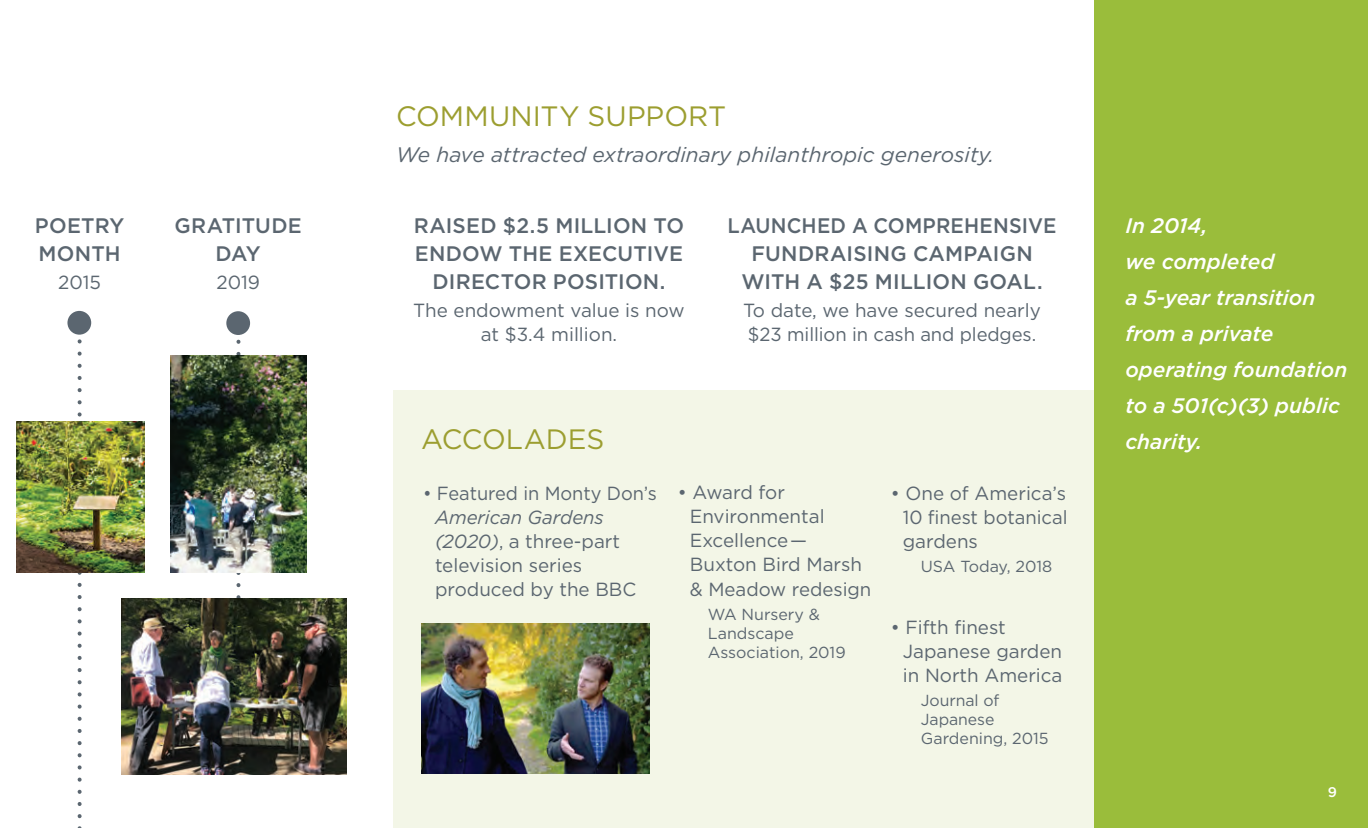
<style>
.page{position:relative;width:1368px;height:828px;background:#fff}
.page>*{position:absolute;margin:0;border:0;box-sizing:border-box;transform-origin:0 0}
.t1{font:28px "Gotham";color:#9c9e30}
.t2{font:italic 500 21px/36px "Gotham";letter-spacing:-.005em;color:#fff}
.t3{font:500 21px/28px "Gotham";letter-spacing:.01em;color:#5b6670;text-align:center}
.t4{font:500 21px/28px "Gotham";letter-spacing:.01em;color:#5b6670;text-align:center;scale:.95 1}
.t5{font:italic 21px "Gotham";color:#5b6670}
.t6{font:19px/24px "Gotham";color:#5b6670}
.t7{font:19px/24px "Gotham";color:#5b6670;scale:.94 1}
.t8{font:16px/19.2px "Gotham";color:#5b6670}
.t9{font:500 14px "Gotham";color:#fff}
.s1{font-style:italic}
</style>
<div class="page">
<div style="left:393px;top:390px;width:701px;height:438px;background:#f3f6e7"></div>
<div style="left:1094px;top:0;width:274px;height:828px;background:#9abd3b"></div>
<svg style="left:78px;top:339px;width:4px;height:489px"></svg>
<div style="left:67px;top:311px;width:24px;height:24px;background:#5b6670;border-radius:50%"></div>
<img style="left:17px;top:422px;width:128px;height:151px">
<img style="left:421px;top:623px;width:229px;height:151px">
<svg style="left:236px;top:339px;width:4px;height:260px"></svg>
<div style="left:226px;top:311px;width:24px;height:24px;background:#5b6670;border-radius:50%"></div>
<img style="left:121px;top:599px;width:226px;height:175px">
<img style="left:171px;top:356px;width:135px;height:217px">
<p class="t3" style="left:35px;top:211px;width:91px;text-align:left">POETRY<br>MONTH</p>
<p class="t6" style="left:58px;top:270px;width:44px">2015</p>
<p class="t3" style="left:175px;top:211px;width:129px">GRATITUDE</p>
<p class="t3" style="left:216px;top:239px;width:47px">DAY</p>
<p class="t6" style="left:216px;top:270px;width:45px">2019</p>
<p class="t1" style="left:396px;top:98px;width:332px">COMMUNITY SUPPORT</p>
<p class="t5" style="left:396px;top:141px;width:600px">We have attracted extraordinary philanthropic generosity.</p>
<p class="t3" style="left:414px;top:211px;width:272px">RAISED $2.5 MILLION TO<br>ENDOW THE EXECUTIVE<br>DIRECTOR POSITION.</p>
<p class="t6" style="left:413px;top:298px;width:273px;text-align:center">The endowment value is now at $3.4 million.</p>
<p class="t4" style="left:728px;top:211px;width:348px">LAUNCHED A COMPREHENSIVE<br>FUNDRAISING CAMPAIGN<br>WITH A $25 MILLION GOAL.</p>
<p class="t6" style="left:743px;top:298px;width:299px">To date, we have secured nearly $23 million in cash and pledges.</p>
<p class="t1" style="left:421px;top:421px;width:185px">ACCOLADES</p>
<p class="t7" style="left:435px;top:480px;width:238px;text-indent:-12px">• Featured in Monty Don’s<br><span class="s1">American Gardens (2020)</span>, a three-part television series produced by the BBC</p>
<p class="t6" style="left:690px;top:480px;width:183px;text-indent:-12px">• Award for<br>Environmental<br>Excellence—<br>Buxton Bird Marsh &amp; Meadow redesign</p>
<p class="t8" style="left:708px;top:604px;width:139px">WA Nursery &amp;<br>Landscape<br>Association, 2019</p>
<p class="t6" style="left:903px;top:480px;width:166px;text-align:justify;text-indent:-12px">• One of America’s 10 finest botanical gardens</p>
<p class="t8" style="left:921px;top:556px;width:133px">USA Today, 2018</p>
<p class="t6" style="left:903px;top:615px;width:161px;text-indent:-12px">• Fifth finest<br>Japanese garden in North America</p>
<p class="t8" style="left:921px;top:690px;width:80px">Journal of</p>
<p class="t8" style="left:921px;top:710px;width:129px">Japanese<br>Gardening, 2015</p>
<p class="t2" style="left:1125px;top:207px;width:223px">In 2014,<br>we completed<br>a 5-year transition from a private operating foundation to a 501(c)(3) public charity.</p>
<p class="t9" style="left:1328px;top:783px;width:11px">9</p>
</div>
